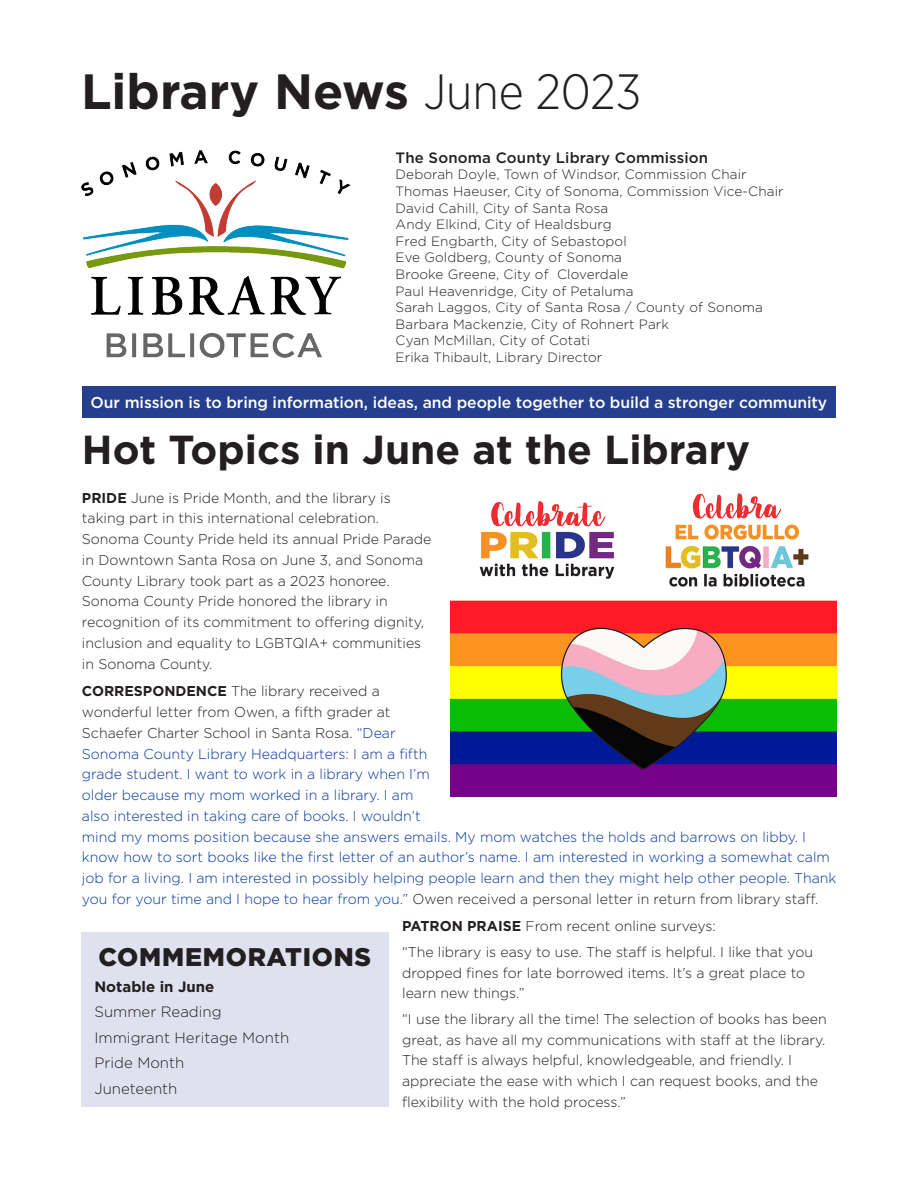
<style>
.page{position:relative;width:918px;height:1188px;background:#fff}
.page>*{position:absolute;margin:0;border:0;box-sizing:border-box;transform-origin:0 0}
.t1{font:700 49.5px "Gotham";color:#231f20}
.t2{font:700 40.5px "Gotham";color:#231f20}
.t3{font:900 25.5px "Gotham";letter-spacing:.03em;color:#231f20}
.t4{font:500 15.75px "Gotham";letter-spacing:-.005em;color:#fff}
.t5{font:300 15px "Gotham";color:#231f20}
.t6{font:500 15px "Gotham";letter-spacing:.01em;color:#231f20}
.t7{font:700 15px "Gotham";color:#231f20}
.t8{font:300 14.25px/20.7px "Gotham";color:#231f20}
.t9{font:300 14.25px/20.7px "Gotham";color:#0036a0}
.t10{font:300 13.5px "Gotham";letter-spacing:.01em;color:#231f20}
.s1{font-family:"Gotham Narrow";font-weight:300}
.s2{font-weight:700}
.s3{font-weight:700;color:#231f20}
.s4{color:#231f20}
</style>
<div class="page">
<div style="left:82px;top:386px;width:754px;height:32px;background:#253f8e"></div>
<div style="left:81px;top:932px;width:308px;height:175px;background:#e0e1ee"></div>
<img style="left:81px;top:151px;width:270px;height:207px">
<img style="left:450px;top:493px;width:387px;height:303px">
<p class="t1" style="left:81px;top:58px;width:562px">Library News <span class="s1">June 2023</span></p>
<p class="t6" style="left:396px;top:148px;width:314px">The Sonoma County Library Commission</p>
<p class="t10" style="left:396px;top:166px;width:352px">Deborah Doyle, Town of Windsor, Commission Chair</p>
<p class="t10" style="left:396px;top:183px;width:389px">Thomas Haeuser, City of Sonoma, Commission Vice-Chair</p>
<p class="t10" style="left:396px;top:199px;width:214px">David Cahill, City of Santa Rosa</p>
<p class="t10" style="left:396px;top:216px;width:217px">Andy Elkind, City of Healdsburg</p>
<p class="t10" style="left:396px;top:232px;width:233px">Fred Engbarth, City of Sebastopol</p>
<p class="t10" style="left:396px;top:249px;width:228px">Eve Goldberg, County of Sonoma</p>
<p class="t10" style="left:396px;top:266px;width:234px">Brooke Greene, City of Cloverdale</p>
<p class="t10" style="left:396px;top:282px;width:240px">Paul Heavenridge, City of Petaluma</p>
<p class="t10" style="left:396px;top:299px;width:369px">Sarah Laggos, City of Santa Rosa / County of Sonoma</p>
<p class="t10" style="left:396px;top:315px;width:275px">Barbara Mackenzie, City of Rohnert Park</p>
<p class="t10" style="left:396px;top:332px;width:196px">Cyan McMillan, City of Cotati</p>
<p class="t10" style="left:396px;top:349px;width:208px">Erika Thibault, Library Director</p>
<p class="t4" style="left:91px;top:392px;width:738px">Our mission is to bring information, ideas, and people together to build a stronger community</p>
<p class="t2" style="left:82px;top:423px;width:670px">Hot Topics in June at the Library</p>
<p class="t8" style="left:82px;top:487px;width:351px"><span class="s2">PRIDE</span> June is Pride Month, and the library is taking part in this international celebration.<br>Sonoma County Pride held its annual Pride Parade in Downtown Santa Rosa on June 3, and Sonoma County Library took part as a 2023 honoree.<br>Sonoma County Pride honored the library in recognition of its commitment to offering dignity, inclusion and equality to LGBTQIA+ communities in Sonoma County.</p>
<p class="t9" style="left:82px;top:680px;width:756px"><span class="s3">CORRESPONDENCE</span> <span class="s4">The library received a<br>wonderful letter from Owen, a fifth grader at<br>Schaefer Charter School in Santa Rosa.</span> “Dear<br>Sonoma County Library Headquarters: I am a fifth<br>grade student. I want to work in a library when I’m<br>older because my mom worked in a library. I am<br>also interested in taking care of books. I wouldn’t<br>mind my moms position because she answers emails. My mom watches the holds and barrows on libby. I know how to sort books like the first letter of an author’s name. I am interested in working a somewhat calm job for a living. I am interested in possibly helping people learn and then they might help other people. Thank you for your time and I hope to hear from you.” <span class="s4">Owen received a personal letter in return from library staff.</span></p>
<p class="t8" style="left:402px;top:915px;width:315px"><span class="s2">PATRON PRAISE</span> From recent online surveys:</p>
<p class="t8" style="left:402px;top:941px;width:412px">“The library is easy to use. The staff is helpful. I like that you dropped fines for late borrowed items. It’s a great place to learn new things.”</p>
<p class="t8" style="left:402px;top:1008px;width:426px">“I use the library all the time! The selection of books has been great, as have all my communications with staff at the library.<br>The staff is always helpful, knowledgeable, and friendly. I appreciate the ease with which I can request books, and the flexibility with the hold process.”</p>
<p class="t3" style="left:98px;top:939px;width:274px">COMMEMORATIONS</p>
<p class="t7" style="left:94px;top:976px;width:121px">Notable in June</p>
<p class="t5" style="left:94px;top:1002px;width:129px">Summer Reading</p>
<p class="t5" style="left:94px;top:1028px;width:196px">Immigrant Heritage Month</p>
<p class="t5" style="left:94px;top:1053px;width:91px">Pride Month</p>
<p class="t5" style="left:94px;top:1079px;width:85px">Juneteenth</p>
</div>
